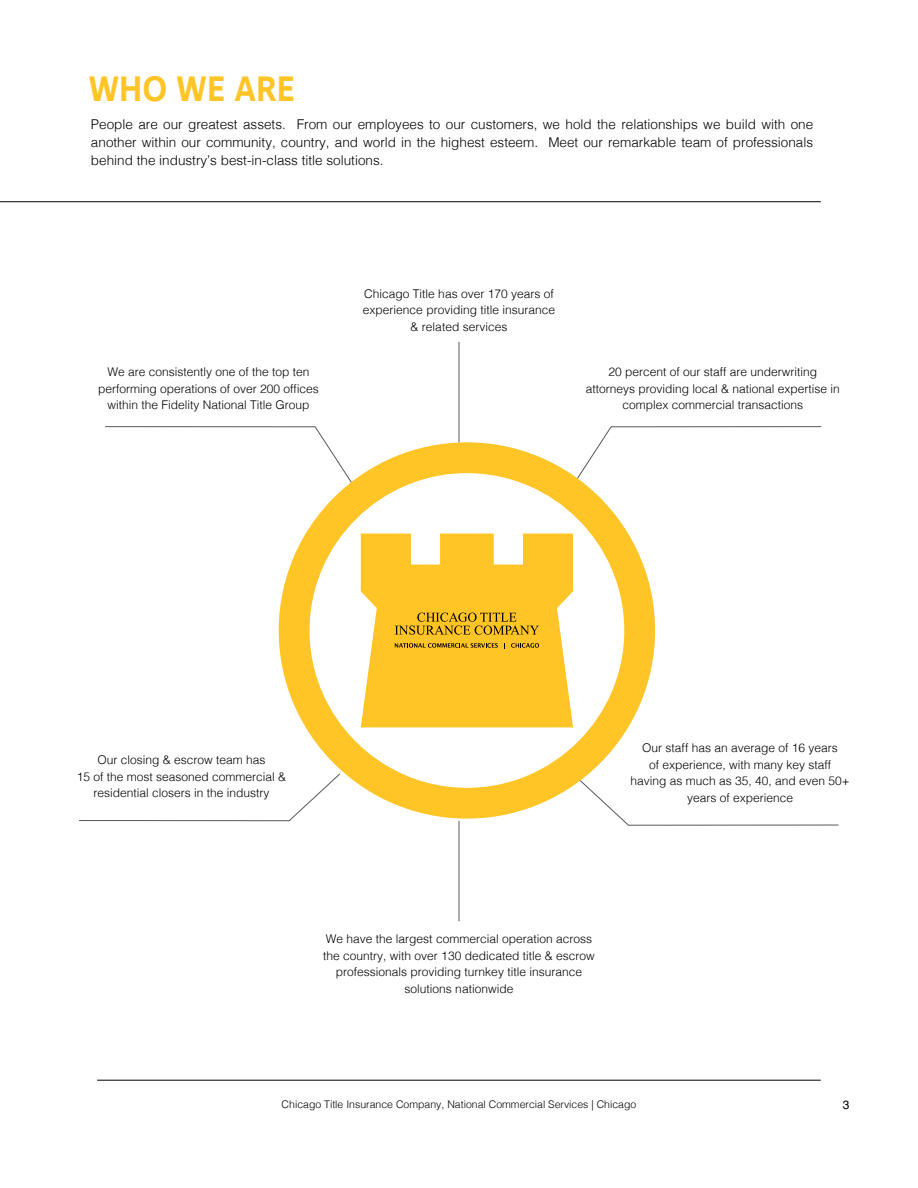
<style>
.page{position:relative;width:918px;height:1188px;background:#fff}
.page>*{position:absolute;margin:0;border:0;box-sizing:border-box;transform-origin:0 0}
.t1{font:600 36.3px "Ingra";color:#ffc425;scale:.91 1}
.t2{font:300 13.5px/18px "Helvetica";color:#000;text-align:justify}
.t3{font:300 12px/16.5px "Helvetica";color:#000;text-align:center}
.t4{font:12px "Helvetica";color:#000}
.t5{font:300 10.5px "Helvetica";color:#000}
</style>
<div class="page">
<hr style="left:97px;top:1080px;width:724px;height:1px;background:#000">
<svg style="left:600px;top:426px;width:222px;height:16px"></svg>
<svg style="left:105px;top:426px;width:221px;height:16px"></svg>
<svg style="left:621px;top:819px;width:218px;height:7px"></svg>
<svg style="left:79px;top:819px;width:213px;height:2px"></svg>
<svg style="left:279px;top:442px;width:376px;height:377px"></svg>
<hr style="left:459px;top:821px;width:1px;height:100px;background:#000">
<hr style="left:459px;top:342px;width:1px;height:100px;background:#000">
<svg style="left:361px;top:534px;width:212px;height:193px"></svg>
<hr style="left:0;top:201px;width:821px;height:1px;background:#000">
<h1 class="t1" style="left:88px;top:66px;width:229px">WHO WE ARE</h1>
<p class="t2" style="left:91px;top:114px;width:724px">People are our greatest assets. From our employees to our customers, we hold the relationships we build with one another within our community, country, and world in the highest esteem. Meet our remarkable team of professionals behind the industry’s best-in-class title solutions.</p>
<p class="t3" style="left:363px;top:284px;width:194px">Chicago Title has over 170 years of experience providing title insurance &amp; related services</p>
<p class="t3" style="left:98px;top:363px;width:222px">We are consistently one of the top ten performing operations of over 200 offices within the Fidelity National Title Group</p>
<p class="t3" style="left:586px;top:363px;width:256px">20 percent of our staff are underwriting attorneys providing local &amp; national expertise in complex commercial transactions</p>
<p class="t3" style="left:77px;top:751px;width:211px">Our closing &amp; escrow team has<br>15 of the most seasoned commercial &amp; residential closers in the industry</p>
<p class="t3" style="left:630px;top:739px;width:221px">Our staff has an average of 16 years<br>of experience, with many key staff having as much as 35, 40, and even 50+ years of experience</p>
<p class="t3" style="left:323px;top:930px;width:273px">We have the largest commercial operation across the country, with over 130 dedicated title &amp; escrow professionals providing turnkey title insurance solutions nationwide</p>
<p class="t5" style="left:282px;top:1095px;width:356px">Chicago Title Insurance Company, National Commercial Services | Chicago</p>
<p class="t4" style="left:843px;top:1096px;width:8px">3</p>
</div>
